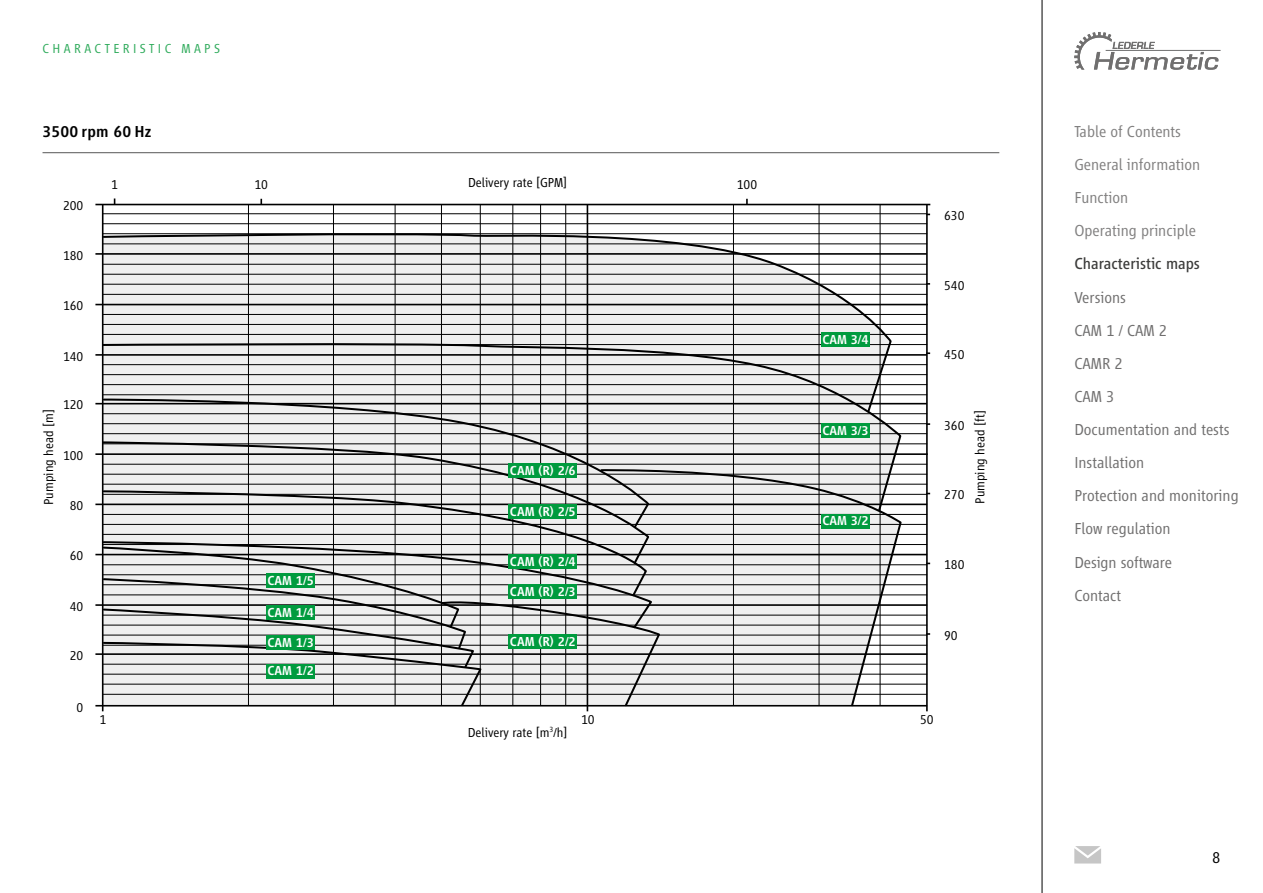
<style>
.page{position:relative;width:1263px;height:893px;background:#fff}
.page>*{position:absolute;margin:0;border:0;box-sizing:border-box;transform-origin:0 0}
.t1{font:300 16.5px/33.2px "Vialog LT";color:#706f6f}
.t2{font:300 16.5px/33.2px "Vialog LT";color:#818080}
.t3{font:16.5px "Vialog LT";color:#3c3c3b}
.t4{font:500 16.5px "Vialog LT";letter-spacing:.01em;color:#000}
.t5{font:300 16.5px "Vialog LT";color:#000}
.t6{font:300 13.5px "Vialog LT";color:#000}
.t7{font:500 13.5px/28.7px "Vialog LT";color:#fff}
.t8{font:300 13.5px "Vialog LT";letter-spacing:.25em;color:#30ab5c}
</style>
<div class="page">
<hr style="left:43px;top:152px;width:956px;height:1px;background:#575756">
<hr style="left:102px;top:674px;width:825px;height:1px;background:#000">
<hr style="left:102px;top:625px;width:825px;height:1px;background:#000">
<hr style="left:102px;top:574px;width:825px;height:1px;background:#000">
<hr style="left:102px;top:524px;width:825px;height:1px;background:#000">
<hr style="left:102px;top:474px;width:825px;height:1px;background:#000">
<hr style="left:102px;top:423px;width:825px;height:1px;background:#000">
<hr style="left:102px;top:374px;width:825px;height:1px;background:#000">
<hr style="left:102px;top:324px;width:825px;height:1px;background:#000">
<hr style="left:102px;top:274px;width:825px;height:1px;background:#000">
<hr style="left:102px;top:223px;width:825px;height:1px;background:#000">
<hr style="left:102px;top:664px;width:825px;height:1px;background:#000">
<hr style="left:102px;top:615px;width:825px;height:1px;background:#000">
<hr style="left:102px;top:564px;width:825px;height:1px;background:#000">
<hr style="left:102px;top:514px;width:825px;height:1px;background:#000">
<hr style="left:102px;top:464px;width:825px;height:1px;background:#000">
<hr style="left:102px;top:413px;width:825px;height:1px;background:#000">
<hr style="left:102px;top:364px;width:825px;height:1px;background:#000">
<hr style="left:102px;top:314px;width:825px;height:1px;background:#000">
<hr style="left:102px;top:264px;width:825px;height:1px;background:#000">
<hr style="left:102px;top:213px;width:825px;height:1px;background:#000">
<hr style="left:102px;top:684px;width:825px;height:1px;background:#000">
<hr style="left:102px;top:635px;width:825px;height:1px;background:#000">
<hr style="left:102px;top:584px;width:825px;height:1px;background:#000">
<hr style="left:102px;top:534px;width:825px;height:1px;background:#000">
<hr style="left:102px;top:484px;width:825px;height:1px;background:#000">
<hr style="left:102px;top:433px;width:825px;height:1px;background:#000">
<hr style="left:102px;top:384px;width:825px;height:1px;background:#000">
<hr style="left:102px;top:334px;width:825px;height:1px;background:#000">
<hr style="left:102px;top:284px;width:825px;height:1px;background:#000">
<hr style="left:102px;top:233px;width:825px;height:1px;background:#000">
<hr style="left:102px;top:694px;width:825px;height:1px;background:#000">
<hr style="left:102px;top:645px;width:825px;height:1px;background:#000">
<hr style="left:102px;top:595px;width:825px;height:1px;background:#000">
<hr style="left:102px;top:544px;width:825px;height:1px;background:#000">
<hr style="left:102px;top:494px;width:825px;height:1px;background:#000">
<hr style="left:102px;top:443px;width:825px;height:1px;background:#000">
<hr style="left:102px;top:394px;width:825px;height:1px;background:#000">
<hr style="left:102px;top:344px;width:825px;height:1px;background:#000">
<hr style="left:102px;top:294px;width:825px;height:1px;background:#000">
<hr style="left:102px;top:244px;width:825px;height:1px;background:#000">
<hr style="left:248px;top:204px;width:1px;height:502px;background:#000">
<hr style="left:333px;top:204px;width:1px;height:502px;background:#000">
<hr style="left:395px;top:204px;width:1px;height:502px;background:#000">
<hr style="left:441px;top:204px;width:1px;height:502px;background:#000">
<hr style="left:480px;top:204px;width:1px;height:502px;background:#000">
<hr style="left:512px;top:204px;width:1px;height:502px;background:#000">
<hr style="left:540px;top:204px;width:1px;height:502px;background:#000">
<hr style="left:565px;top:204px;width:1px;height:502px;background:#000">
<hr style="left:733px;top:204px;width:1px;height:502px;background:#000">
<hr style="left:819px;top:204px;width:1px;height:502px;background:#000">
<hr style="left:880px;top:204px;width:1px;height:502px;background:#000">
<hr style="left:102px;top:204px;width:2px;height:507px;background:#000">
<hr style="left:587px;top:204px;width:1px;height:507px;background:#000">
<hr style="left:926px;top:205px;width:2px;height:506px;background:#000">
<hr style="left:95px;top:204px;width:835px;height:1px;background:#000">
<hr style="left:95px;top:253px;width:832px;height:2px;background:#000">
<hr style="left:95px;top:304px;width:833px;height:1px;background:#000">
<hr style="left:95px;top:354px;width:832px;height:2px;background:#000">
<hr style="left:95px;top:403px;width:832px;height:1px;background:#000">
<hr style="left:95px;top:453px;width:833px;height:2px;background:#000">
<hr style="left:95px;top:504px;width:832px;height:1px;background:#000">
<hr style="left:95px;top:554px;width:832px;height:1px;background:#000">
<hr style="left:95px;top:604px;width:832px;height:2px;background:#000">
<hr style="left:95px;top:653px;width:832px;height:2px;background:#000">
<hr style="left:95px;top:705px;width:832px;height:1px;background:#000">
<svg style="left:103px;top:229px;width:790px;height:114px"></svg>
<svg style="left:101px;top:343px;width:801px;height:125px"></svg>
<svg style="left:102px;top:398px;width:548px;height:42px"></svg>
<svg style="left:101px;top:440px;width:549px;height:126px"></svg>
<svg style="left:102px;top:489px;width:497px;height:51px"></svg>
<svg style="left:102px;top:540px;width:497px;height:6px"></svg>
<svg style="left:102px;top:546px;width:497px;height:162px"></svg>
<svg style="left:599px;top:468px;width:304px;height:239px"></svg>
<div style="left:821px;top:332px;width:49px;height:15px;background:#009b3e"></div>
<div style="left:821px;top:423px;width:49px;height:15px;background:#009b3e"></div>
<div style="left:821px;top:513px;width:49px;height:15px;background:#009b3e"></div>
<div style="left:509px;top:463px;width:68px;height:15px;background:#009b3e"></div>
<div style="left:509px;top:504px;width:68px;height:15px;background:#009b3e"></div>
<div style="left:509px;top:554px;width:68px;height:15px;background:#009b3e"></div>
<div style="left:509px;top:584px;width:68px;height:15px;background:#009b3e"></div>
<div style="left:509px;top:634px;width:68px;height:15px;background:#009b3e"></div>
<div style="left:266px;top:573px;width:49px;height:15px;background:#009b3e"></div>
<div style="left:266px;top:605px;width:49px;height:15px;background:#009b3e"></div>
<div style="left:266px;top:635px;width:49px;height:15px;background:#009b3e"></div>
<div style="left:266px;top:664px;width:49px;height:14px;background:#009b3e"></div>
<svg style="left:1074px;top:32px;width:146px;height:38px"></svg>
<svg style="left:1074px;top:846px;width:27px;height:17px"></svg>
<hr style="left:1042px;top:0;width:1px;height:893px;background:#000">
<p class="t8" style="left:43px;top:41px;width:179px">CHARACTERISTIC MAPS</p>
<p class="t4" style="left:43px;top:123px;width:110px">3500 rpm 60 Hz</p>
<p class="t6" style="left:63px;top:198px;width:22px">200</p>
<p class="t6" style="left:63px;top:248px;width:22px">180</p>
<p class="t6" style="left:63px;top:298px;width:22px">160</p>
<p class="t6" style="left:63px;top:349px;width:22px">140</p>
<p class="t6" style="left:111px;top:177px;width:8px">1</p>
<p class="t6" style="left:468px;top:175px;width:101px">Delivery rate [GPM]</p>
<p class="t6" style="left:254px;top:177px;width:15px">10</p>
<p class="t6" style="left:737px;top:177px;width:22px">100</p>
<p class="t7" style="left:822px;top:325px;width:48px">CAM 3/4</p>
<p class="t6" style="left:944px;top:208px;width:22px">630</p>
<p class="t6" style="left:944px;top:278px;width:22px">540</p>
<p class="t6" style="left:944px;top:347px;width:22px">450</p>
<p class="t6" style="left:63px;top:397px;width:22px">120</p>
<p class="t6" style="left:41px;top:505px;width:97px;rotate:-90deg">Pumping head [m]</p>
<p class="t6" style="left:972px;top:504px;width:95px;rotate:-90deg">Pumping head [ft]</p>
<p class="t6" style="left:944px;top:418px;width:22px">360</p>
<p class="t7" style="left:822px;top:416px;width:48px">CAM 3/3</p>
<p class="t6" style="left:63px;top:448px;width:22px">100</p>
<p class="t7" style="left:510px;top:456px;width:67px">CAM (R) 2/6</p>
<p class="t7" style="left:510px;top:497px;width:67px">CAM (R) 2/5</p>
<p class="t7" style="left:510px;top:547px;width:67px">CAM (R) 2/4</p>
<p class="t7" style="left:510px;top:577px;width:67px">CAM (R) 2/3</p>
<p class="t7" style="left:510px;top:627px;width:67px">CAM (R) 2/2</p>
<p class="t6" style="left:944px;top:487px;width:22px">270</p>
<p class="t6" style="left:70px;top:498px;width:15px">80</p>
<p class="t7" style="left:822px;top:506px;width:48px">CAM 3/2</p>
<p class="t6" style="left:70px;top:548px;width:15px">60</p>
<p class="t6" style="left:944px;top:557px;width:22px">180</p>
<p class="t7" style="left:267px;top:566px;width:48px">CAM 1/5</p>
<p class="t7" style="left:267px;top:598px;width:48px">CAM 1/4</p>
<p class="t7" style="left:267px;top:628px;width:48px">CAM 1/3<br>CAM 1/2</p>
<p class="t6" style="left:70px;top:599px;width:15px">40</p>
<p class="t6" style="left:70px;top:648px;width:15px">20</p>
<p class="t6" style="left:944px;top:628px;width:15px">90</p>
<p class="t6" style="left:77px;top:700px;width:8px">0</p>
<p class="t6" style="left:99px;top:712px;width:8px">1</p>
<p class="t6" style="left:920px;top:712px;width:15px">50</p>
<p class="t6" style="left:581px;top:712px;width:15px">10</p>
<p class="t6" style="left:468px;top:725px;width:101px">Delivery rate [m<sup>3</sup>/h]</p>
<p class="t2" style="left:1074px;top:115px;width:127px">Table of Contents<br>General information<br>Function<br>Operating principle</p>
<p class="t3" style="left:1074px;top:255px;width:127px">Characteristic maps</p>
<p class="t1" style="left:1074px;top:280px;width:166px">Versions<br>CAM 1 / CAM 2<br>CAMR 2<br>CAM 3<br>Documentation and tests<br>Installation<br>Protection and monitoring<br>Flow regulation<br>Design software<br>Contact</p>
<p class="t5" style="left:1212px;top:849px;width:10px">8</p>
</div>
